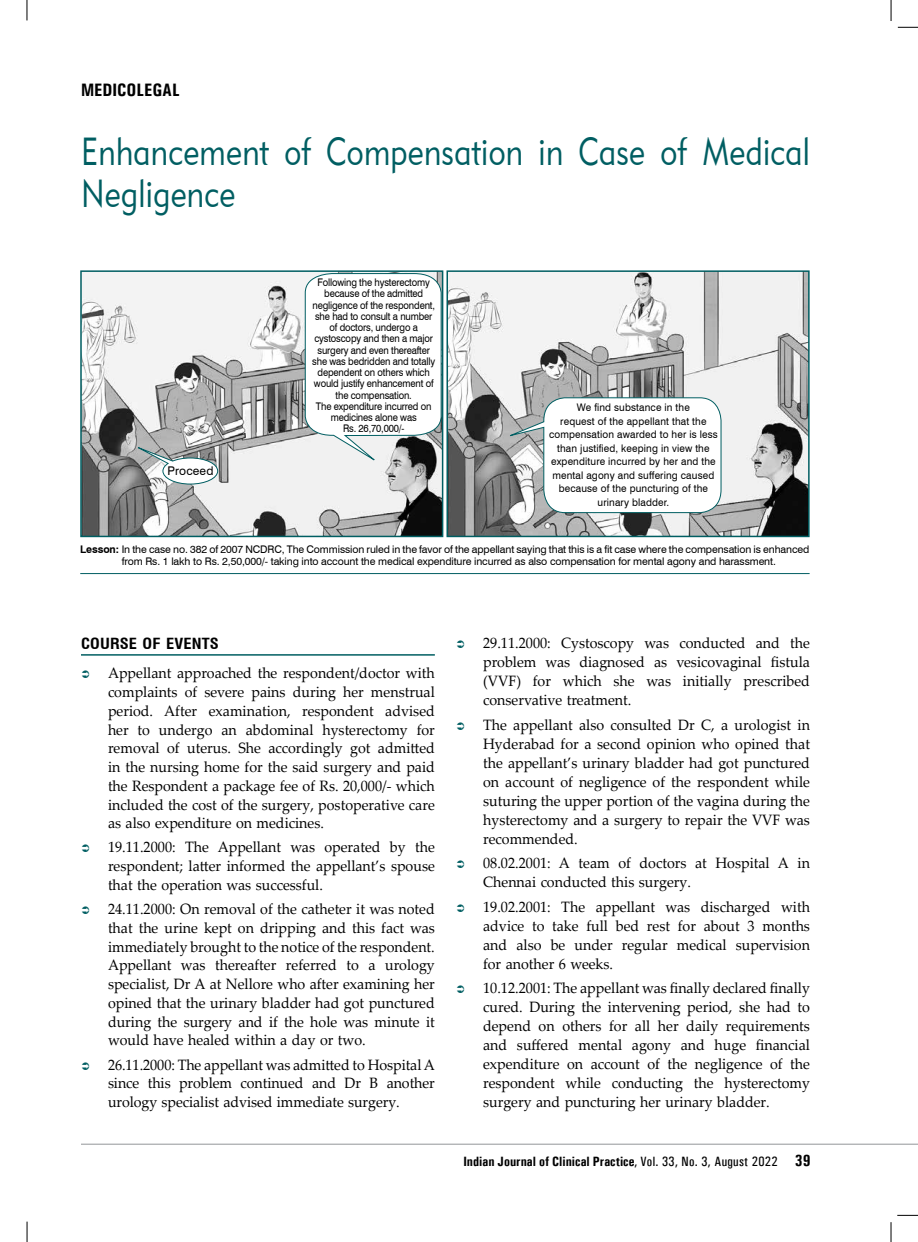
<style>
.page{position:relative;width:918px;height:1242px;background:#fff}
.page>*{position:absolute;margin:0;border:0;box-sizing:border-box;transform-origin:0 0}
.t1{font:39px/42px "Geometric 415 BT Lite A";letter-spacing:.01em;color:#005e62;scale:.8 1}
.t2{font:700 18px "Univers Condensed";color:#000}
.t3{font:15px/19px "Palatino Linotype";color:#000;text-align:justify;scale:.95 1}
.t4{font:700 condensed 15px "Swiss 721 BT";letter-spacing:.01em;color:#000;scale:1.1 1}
.t5{font:700 13.5px "Univers Condensed";color:#000}
.t6{font:12px "Swiss 721 BT";letter-spacing:.015em;color:#000}
.t7{font:10.5px/11.2px "Swiss 721 BT";letter-spacing:-.01em;color:#000;text-align:center;scale:.9 1}
.t8{font:10.5px/12px "Swiss 721 BT";letter-spacing:-.01em;color:#000}
.t9{font:10.5px/13.5px "Swiss 721 BT";letter-spacing:.015em;color:#000;text-align:center;scale:.95 1}
.s1{font-weight:700}
.s2{font-weight:400}
.s3{font-size:16.5px}
</style>
<div class="page">
<svg style="left:27px;top:0;width:1px;height:20px"></svg>
<svg style="left:27px;top:1222px;width:1px;height:20px"></svg>
<svg style="left:891px;top:0;width:1px;height:21px"></svg>
<svg style="left:898px;top:27px;width:20px;height:1px"></svg>
<svg style="left:897px;top:1215px;width:21px;height:1px"></svg>
<svg style="left:891px;top:1222px;width:1px;height:20px"></svg>
<hr style="left:81px;top:1144px;width:837px;height:1px;background:#939598">
<hr style="left:81px;top:654px;width:354px;height:2px;background:#005e62">
<hr style="left:80px;top:573px;width:730px;height:1px;background:#005e62">
<img style="left:83px;top:273px;width:357px;height:261px">
<div style="left:80px;top:270px;width:363px;height:267px;border:2px solid #005e62"></div>
<img style="left:450px;top:273px;width:357px;height:261px">
<div style="left:447px;top:270px;width:363px;height:267px;border:2px solid #005e62"></div>
<svg style="left:126px;top:442px;width:92px;height:43px"></svg>
<svg style="left:305px;top:273px;width:137px;height:193px"></svg>
<svg style="left:501px;top:397px;width:221px;height:116px"></svg>
<p class="t2" style="left:81px;top:79px;width:100px">Medicolegal</p>
<h1 class="t1" style="left:81px;top:129px;width:913px">Enhancement of Compensation in Case of Medical<br>Negligence</h1>
<p class="t6" style="left:167px;top:462px;width:48px">Proceed</p>
<p class="t7" style="left:312px;top:276px;width:138px">Following the hysterectomy because of the admitted negligence of the respondent, she had to consult a number of doctors, undergo a cystoscopy and then a major surgery and even thereafter she was bedridden and totally dependent on others which would justify enhancement of the compensation.<br>The expenditure incurred on medicines alone was<br>Rs. 26,70,000/-</p>
<p class="t9" style="left:549px;top:400px;width:179px">We find substance in the<br>request of the appellant that the compensation awarded to her is less than justified, keeping in view the expenditure incurred by her and the mental agony and suffering caused because of the puncturing of the urinary bladder.</p>
<p class="t8" style="left:122px;top:543px;width:689px;text-indent:-41px"><span class="s1">Lesson:</span> In the case no. 382 of 2007 NCDRC, The Commission ruled in the favor of the appellant saying that this is a fit case where the compensation is enhanced from Rs. 1 lakh to Rs. 2,50,000/- taking into account the medical expenditure incurred as also compensation for mental agony and harassment.</p>
<p class="t4" style="left:81px;top:634px;width:127px">COURSE OF EVENTS</p>
<p class="t3" style="left:108px;top:663px;width:346px">Appellant approached the respondent/doctor with complaints of severe pains during her menstrual period. After examination, respondent advised her to undergo an abdominal hysterectomy for removal of uterus. She accordingly got admitted in the nursing home for the said surgery and paid the Respondent a package fee of Rs. 20,000/- which included the cost of the surgery, postoperative care as also expenditure on medicines.</p>
<p class="t3" style="left:108px;top:837px;width:346px">19.11.2000: The Appellant was operated by the respondent; latter informed the appellant’s spouse that the operation was successful.</p>
<p class="t3" style="left:108px;top:899px;width:346px">24.11.2000: On removal of the catheter it was noted that the urine kept on dripping and this fact was immediately brought to the notice of the respondent.<br>Appellant was thereafter referred to a urology specialist, Dr A at Nellore who after examining her opined that the urinary bladder had got punctured during the surgery and if the hole was minute it would have healed within a day or two.</p>
<p class="t3" style="left:108px;top:1054px;width:346px">26.11.2000: The appellant was admitted to Hospital A since this problem continued and Dr B another urology specialist advised immediate surgery.</p>
<p class="t3" style="left:483px;top:633px;width:346px">29.11.2000: Cystoscopy was conducted and the problem was diagnosed as vesicovaginal fistula (VVF) for which she was initially prescribed conservative treatment.</p>
<p class="t3" style="left:483px;top:715px;width:346px">The appellant also consulted Dr C, a urologist in Hyderabad for a second opinion who opined that the appellant’s urinary bladder had got punctured on account of negligence of the respondent while suturing the upper portion of the vagina during the hysterectomy and a surgery to repair the VVF was recommended.</p>
<p class="t3" style="left:483px;top:853px;width:346px">08.02.2001: A team of doctors at Hospital A in<br>Chennai conducted this surgery.</p>
<p class="t3" style="left:483px;top:896px;width:346px">19.02.2001: The appellant was discharged with advice to take full bed rest for about 3 months and also be under regular medical supervision for another 6 weeks.</p>
<p class="t3" style="left:483px;top:978px;width:346px">10.12.2001: The appellant was finally declared finally cured. During the intervening period, she had to depend on others for all her daily requirements and suffered mental agony and huge financial expenditure on account of the negligence of the respondent while conducting the hysterectomy surgery and puncturing her urinary bladder.</p>
<p class="t5" style="left:463px;top:1153px;width:349px">Indian Journal of Clinical Practice<span class="s2">, Vol. 33, No. 3, August 2022</span> <span class="s3">39</span></p>
</div>
